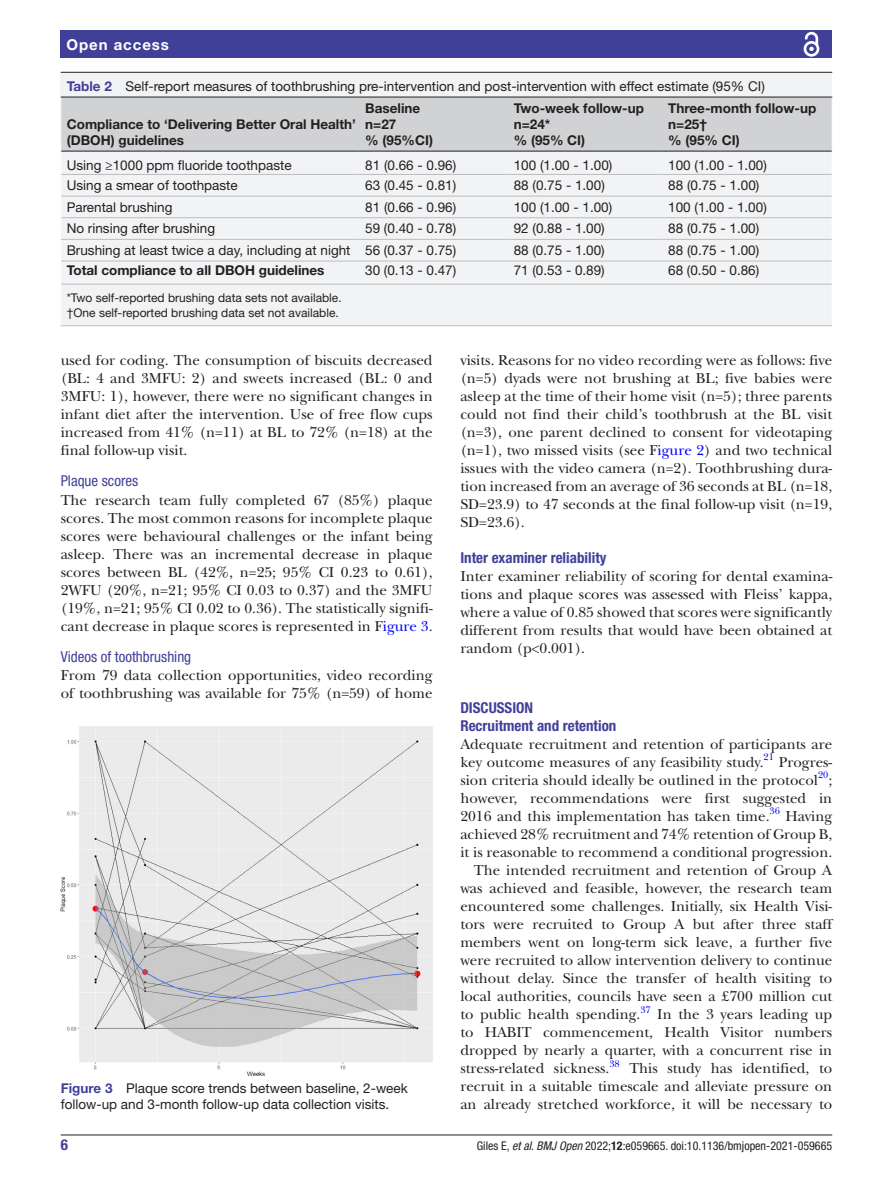
<style>
.page{position:relative;width:893px;height:1191px;background:#fff}
.page>*{position:absolute;margin:0;border:0;box-sizing:border-box;transform-origin:0 0}
.t1{font:15px/18px "New Baskerville";color:#231f20;text-align:justify}
.t2{font:700 condensed 15px/18px "Helvetica Neue LT Std";color:#414099}
.t3{font:condensed 15px "Helvetica Neue LT Std";color:#414099}
.t4{font:700 15px "Helvetica Neue LT Std";letter-spacing:.065em;color:#fff}
.t5{font:13.5px/16.2px "Helvetica Neue LT Std";color:#231f20}
.t6{font:700 13.5px/16.2px "Helvetica Neue LT Std";color:#231f20}
.t7{font:12px/15px "Helvetica Neue LT Std";color:#231f20}
.t8{font:condensed 12px "Helvetica Neue LT Std";color:#231f20}
.t9{font:9.9px "New Baskerville";color:#00f}
.s1{font-weight:700;color:#414099}
.s2{color:#00f}
.s3{font-style:italic}
.s4{font-weight:700}
</style>
<div class="page">
<hr style="left:61px;top:1134px;width:771px;height:1px;background:#231f20">
<div style="left:61px;top:31px;width:771px;height:27px;background:#414099"></div>
<svg style="left:803px;top:31px;width:17px;height:26px"></svg>
<div style="left:61px;top:73px;width:771px;height:253px;background:#f2f3f4"></div>
<hr style="left:61px;top:72px;width:771px;height:1px;background:#231f20">
<hr style="left:359px;top:284px;width:149px;height:1px;background:#bcbdc0">
<hr style="left:508px;top:284px;width:154px;height:1px;background:#bcbdc0">
<hr style="left:662px;top:284px;width:170px;height:1px;background:#bcbdc0">
<hr style="left:61px;top:284px;width:298px;height:1px;background:#bcbdc0">
<hr style="left:61px;top:325px;width:298px;height:1px;background:#bcbdc0">
<hr style="left:359px;top:325px;width:149px;height:1px;background:#bcbdc0">
<hr style="left:508px;top:325px;width:154px;height:1px;background:#bcbdc0">
<hr style="left:662px;top:325px;width:170px;height:1px;background:#bcbdc0">
<svg style="left:60px;top:97px;width:773px;height:187px"></svg>
<img style="left:61px;top:727px;width:372px;height:348px">
<p class="t4" style="left:66px;top:35px;width:104px">Open access</p>
<p class="t5" style="left:67px;top:78px;width:700px"><span class="s1">Table 2</span> Self-report measures of toothbrushing pre-intervention and post-intervention with effect estimate (95% CI)</p>
<p class="t6" style="left:67px;top:116px;width:291px">Compliance to ‘Delivering Better Oral Health’ (DBOH) guidelines</p>
<p class="t6" style="left:365px;top:99px;width:69px">Baseline n=27<br>% (95%CI)</p>
<p class="t6" style="left:514px;top:99px;width:132px">Two-week follow-up n=24*<br>% (95% CI)</p>
<p class="t6" style="left:668px;top:99px;width:149px">Three-month follow-up n=25†<br>% (95% CI)</p>
<p class="t5" style="left:67px;top:157px;width:226px">Using ≥1000 ppm fluoride toothpaste</p>
<p class="t5" style="left:365px;top:157px;width:93px">81 (0.66 - 0.96)</p>
<p class="t5" style="left:514px;top:157px;width:100px">100 (1.00 - 1.00)</p>
<p class="t5" style="left:668px;top:157px;width:100px">100 (1.00 - 1.00)</p>
<p class="t5" style="left:67px;top:177px;width:173px">Using a smear of toothpaste</p>
<p class="t5" style="left:365px;top:177px;width:93px">63 (0.45 - 0.81)</p>
<p class="t5" style="left:514px;top:177px;width:93px">88 (0.75 - 1.00)</p>
<p class="t5" style="left:668px;top:177px;width:93px">88 (0.75 - 1.00)</p>
<p class="t5" style="left:67px;top:199px;width:107px">Parental brushing</p>
<p class="t5" style="left:365px;top:199px;width:93px">81 (0.66 - 0.96)</p>
<p class="t5" style="left:514px;top:199px;width:100px">100 (1.00 - 1.00)</p>
<p class="t5" style="left:668px;top:199px;width:100px">100 (1.00 - 1.00)</p>
<p class="t5" style="left:67px;top:220px;width:150px">No rinsing after brushing</p>
<p class="t5" style="left:365px;top:220px;width:93px">59 (0.40 - 0.78)</p>
<p class="t5" style="left:514px;top:220px;width:93px">92 (0.88 - 1.00)</p>
<p class="t5" style="left:668px;top:220px;width:93px">88 (0.75 - 1.00)</p>
<p class="t5" style="left:67px;top:242px;width:391px">Brushing at least twice a day, including at night 56 (0.37 - 0.75)</p>
<p class="t5" style="left:514px;top:242px;width:93px">88 (0.75 - 1.00)</p>
<p class="t5" style="left:668px;top:242px;width:93px">88 (0.75 - 1.00)</p>
<p class="t6" style="left:67px;top:262px;width:259px">Total compliance to all DBOH guidelines</p>
<p class="t5" style="left:365px;top:262px;width:93px">30 (0.13 - 0.47)</p>
<p class="t5" style="left:514px;top:262px;width:93px">71 (0.53 - 0.89)</p>
<p class="t5" style="left:668px;top:262px;width:93px">68 (0.50 - 0.86)</p>
<p class="t7" style="left:67px;top:290px;width:276px">*Two self-reported brushing data sets not available. †One self-reported brushing data set not available.</p>
<p class="t1" style="left:61px;top:351px;width:373px">used for coding. The consumption of biscuits decreased (BL: 4 and 3MFU: 2) and sweets increased (BL: 0 and 3MFU: 1), however, there were no significant changes in infant diet after the intervention. Use of free flow cups increased from 41% (n=11) at BL to 72% (n=18) at the final follow-up visit.</p>
<p class="t3" style="left:61px;top:472px;width:79px">Plaque scores</p>
<p class="t1" style="left:61px;top:491px;width:373px">The research team fully completed 67 (85%) plaque scores. The most common reasons for incomplete plaque scores were behavioural challenges or the infant being asleep. There was an incremental decrease in plaque scores between BL (42%, n=25; 95% CI 0.23 to 0.61), 2WFU (20%, n=21; 95% CI 0.03 to 0.37) and the 3MFU (19%, n=21; 95% CI 0.02 to 0.36). The statistically signifi&shy;cant decrease in plaque scores is represented in F<span class="s2">igure 3</span>.</p>
<p class="t3" style="left:61px;top:648px;width:132px">Videos of toothbrushing</p>
<p class="t1" style="left:61px;top:666px;width:373px">From 79 data collection opportunities, video recording of toothbrushing was available for 75% (n=59) of home</p>
<p class="t5" style="left:61px;top:1080px;width:349px"><span class="s1">Figure 3</span> Plaque score trends between baseline, 2-week follow-up and 3-month follow-up data collection visits.</p>
<p class="t1" style="left:460px;top:351px;width:373px">visits. Reasons for no video recording were as follows: five (n=5) dyads were not brushing at BL; five babies were asleep at the time of their home visit (n=5); three parents could not find their child’s toothbrush at the BL visit (n=3), one parent declined to consent for videotaping (n=1), two missed visits (see F<span class="s2">igure 2</span>) and two technical issues with the video camera (n=2). Toothbrushing dura&shy;tion increased from an average of 36 seconds at BL (n=18, SD=23.9) to 47 seconds at the final follow-up visit (n=19, SD=23.6).</p>
<p class="t2" style="left:460px;top:548px;width:148px">Inter examiner reliability</p>
<p class="t1" style="left:460px;top:567px;width:373px">Inter examiner reliability of scoring for dental examina&shy;tions and plaque scores was assessed with Fleiss’ kappa, where a value of 0.85 showed that scores were significantly different from results that would have been obtained at random (p&lt;0.001).</p>
<p class="t2" style="left:460px;top:698px;width:157px">DISCUSSION<br>Recruitment and retention</p>
<p class="t1" style="left:460px;top:735px;width:373px">Adequate recruitment and retention of participants are key outcome measures of any feasibility study.<sup>21</sup> Progres&shy;sion criteria should ideally be outlined in the protocol</p>
<p class="t9" style="left:818px;top:769px;width:12px">20</p>
<p class="t1" style="left:828px;top:771px;width:5px">;</p>
<p class="t1" style="left:460px;top:789px;width:373px">however, recommendations were first suggested in</p>
<p class="t1" style="left:460px;top:807px;width:373px">2016 and this implementation has taken time.<sup>36</sup> Having</p>
<p class="t1" style="left:460px;top:825px;width:373px">achieved 28% recruitment and 74% retention of Group B,</p>
<p class="t1" style="left:460px;top:843px;width:373px">it is reasonable to recommend a conditional progression.</p>
<p class="t1" style="left:474px;top:861px;width:360px">The intended recruitment and retention of Group A</p>
<p class="t1" style="left:460px;top:879px;width:373px">was achieved and feasible, however, the research team</p>
<p class="t1" style="left:460px;top:897px;width:373px">encountered some challenges. Initially, six Health Visi-</p>
<p class="t1" style="left:460px;top:915px;width:373px">tors were recruited to Group A but after three staff</p>
<p class="t1" style="left:460px;top:933px;width:373px">members went on long-term sick leave, a further five</p>
<p class="t1" style="left:460px;top:951px;width:373px">were recruited to allow intervention delivery to continue</p>
<p class="t1" style="left:460px;top:969px;width:373px">without delay. Since the transfer of health visiting to</p>
<p class="t1" style="left:460px;top:987px;width:373px">local authorities, councils have seen a £700 million cut</p>
<p class="t1" style="left:460px;top:1005px;width:373px">to public health spending.<sup>37</sup> In the 3 years leading up</p>
<p class="t1" style="left:460px;top:1023px;width:373px">to HABIT commencement, Health Visitor numbers</p>
<p class="t1" style="left:460px;top:1041px;width:373px">dropped by nearly a quarter, with a concurrent rise in</p>
<p class="t1" style="left:460px;top:1059px;width:151px">stress-related sickness.</p>
<p class="t9" style="left:609px;top:1057px;width:12px">38</p>
<p class="t1" style="left:460px;top:1059px;width:373px;text-indent:169px">This study has identified, to recruit in a suitable timescale and alleviate pressure on an already stretched workforce, it will be necessary to</p>
<p class="t2" style="left:61px;top:1135px;width:9px">6</p>
<p class="t8" style="left:477px;top:1138px;width:357px">Giles E, <span class="s3">et al</span>. <span class="s3">BMJ Open</span> 2022;<span class="s4">12</span>:e059665. doi:10.1136/bmjopen-2021-059665</p>
</div>
